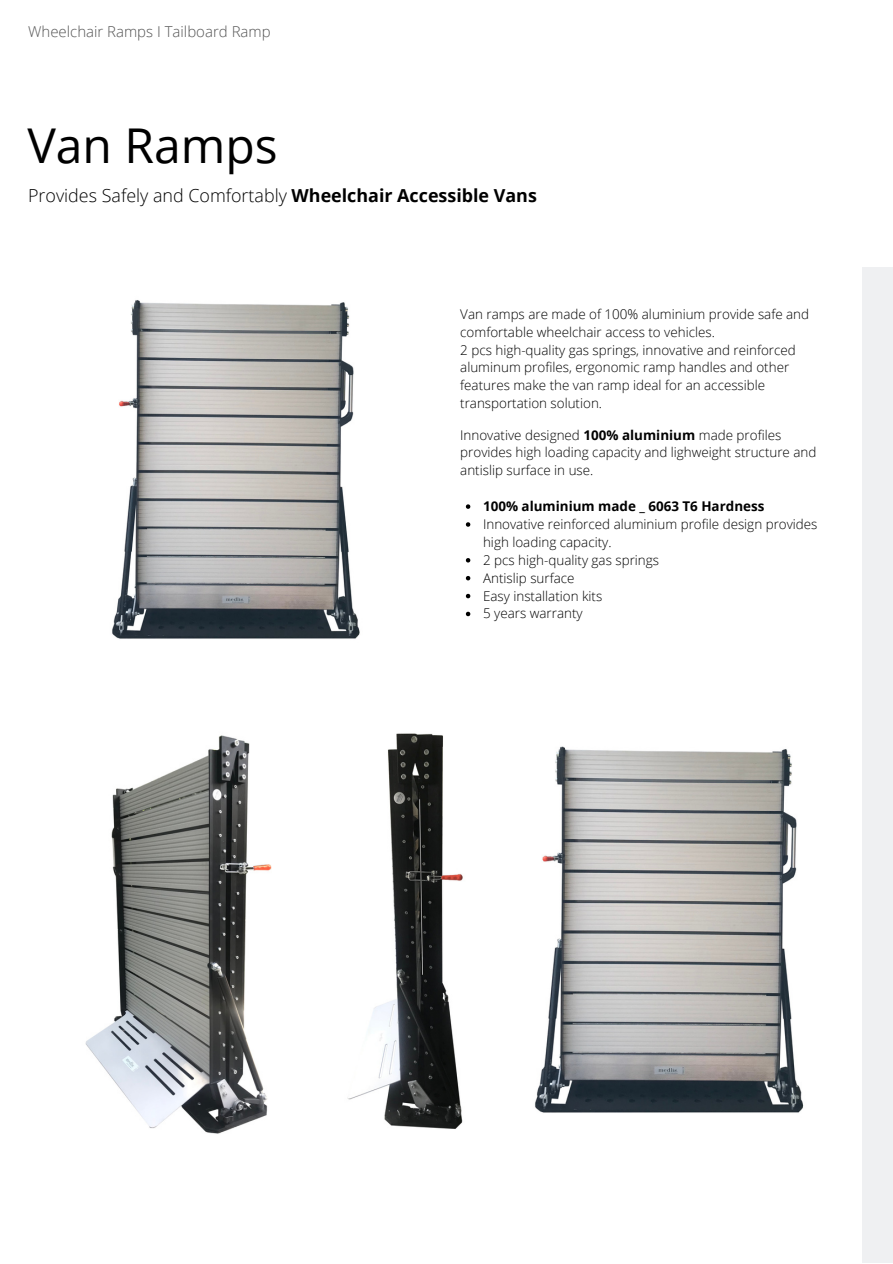
<style>
.page{position:relative;width:893px;height:1264px;background:#fff}
.page>*{position:absolute;margin:0;border:0;box-sizing:border-box;transform-origin:0 0}
.t1{font:48px "Open Sans";color:#000}
.t2{font:300 17.85px "Open Sans";color:#000}
.t3{font:300 15px "Open Sans";color:#545454}
.t4{font:300 13.35px/17.9px "Open Sans";color:#000}
.t5{font:700 13.35px "Open Sans";color:#000}
.s1{font-weight:700}
</style>
<div class="page">
<div style="left:862px;top:267px;width:30px;height:995px;background:#eff0f2"></div>
<img style="left:112px;top:300px;width:248px;height:339px">
<img style="left:85px;top:735px;width:187px;height:399px">
<img style="left:347px;top:733px;width:116px;height:396px">
<svg style="left:466px;top:504px;width:4px;height:5px"></svg>
<svg style="left:466px;top:522px;width:4px;height:4px"></svg>
<svg style="left:466px;top:558px;width:4px;height:4px"></svg>
<svg style="left:466px;top:576px;width:4px;height:4px"></svg>
<svg style="left:466px;top:594px;width:4px;height:4px"></svg>
<svg style="left:466px;top:611px;width:4px;height:5px"></svg>
<img style="left:534px;top:746px;width:270px;height:367px">
<p class="t3" style="left:28px;top:21px;width:244px">Wheelchair Ramps I Tailboard Ramp</p>
<p class="t1" style="left:27px;top:112px;width:252px">Van Ramps</p>
<p class="t2" style="left:28px;top:183px;width:510px">Provides Safely and Comfortably <span class="s1">Wheelchair Accessible Vans</span></p>
<p class="t4" style="left:460px;top:304px;width:350px">Van ramps are made of 100% aluminium provide safe and comfortable wheelchair access to vehicles.</p>
<p class="t4" style="left:460px;top:340px;width:337px">2 pcs high-quality gas springs, innovative and reinforced aluminum profiles, ergonomic ramp handles and other features make the van ramp ideal for an accessible transportation solution.</p>
<p class="t4" style="left:460px;top:425px;width:357px">Innovative designed <span class="s1">100% aluminium</span> made profiles provides high loading capacity and lighweight structure and antislip surface in use.</p>
<p class="t5" style="left:483px;top:497px;width:283px">100% aluminium made _ 6063 T6 Hardness</p>
<p class="t4" style="left:483px;top:515px;width:336px">Innovative reinforced aluminium profile design provides high loading capacity.</p>
<p class="t4" style="left:483px;top:550px;width:177px">2 pcs high-quality gas springs</p>
<p class="t4" style="left:483px;top:568px;width:93px">Antislip surface</p>
<p class="t4" style="left:483px;top:586px;width:121px">Easy installation kits</p>
<p class="t4" style="left:483px;top:604px;width:101px">5 years warranty</p>
</div>
